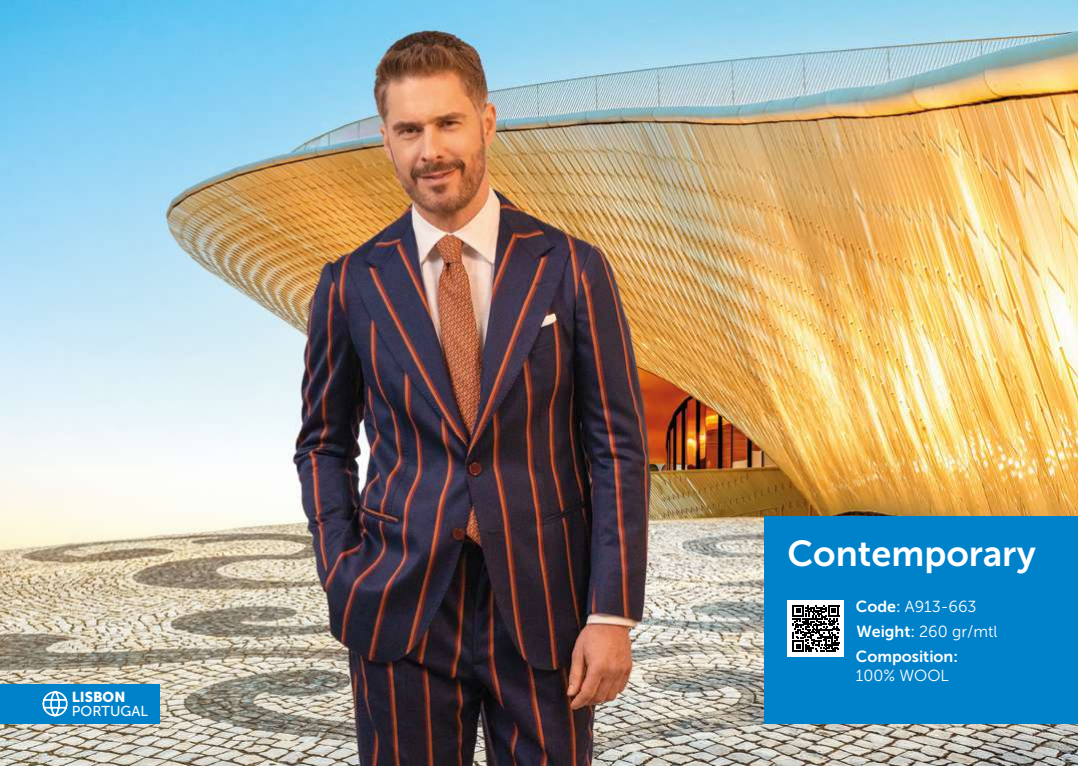
<style>
.page{position:relative;width:1078px;height:766px;background:#fff}
.page>*{position:absolute;margin:0;border:0;box-sizing:border-box;transform-origin:0 0}
.t1{font:36px "Museo Sans 700";color:#fff}
.t2{font:16px/25px "Museo Sans 300";color:#fff}
.t3{font:16px "Museo Sans 700";color:#fff}
.t4{font:14.3px "Museo Sans 500";color:#fff}
.t5{font:14.3px "Museo Sans 900";color:#fff}
.s1{font-family:"Museo Sans 700"}
.s2{font-family:"Museo Sans 500"}
</style>
<div class="page">
<img style="left:0;top:0;width:1077px;height:765px">
<div style="left:0;top:684px;width:160px;height:39px;background:#0082ca"></div>
<div style="left:764px;top:515px;width:313px;height:208px;background:#0082ca"></div>
<div style="left:787px;top:600px;width:57px;height:56px;background:#fff"></div>
<svg style="left:792px;top:605px;width:47px;height:46px"></svg>
<svg style="left:42px;top:691px;width:26px;height:26px"></svg>
<p class="t5" style="left:72px;top:688px;width:55px">LISBON</p>
<p class="t4" style="left:72px;top:703px;width:77px">PORTUGAL</p>
<h1 class="t1" style="left:787px;top:533px;width:250px">Contemporary</h1>
<p class="t2" style="left:855px;top:594px;width:143px"><span class="s1">Code</span><span class="s2">:</span> A913-663<br><span class="s1">Weight</span><span class="s2">:</span> 260 gr/mtl</p>
<p class="t3" style="left:855px;top:647px;width:104px">Composition:</p>
<p class="t2" style="left:855px;top:663px;width:94px">100% WOOL</p>
</div>
